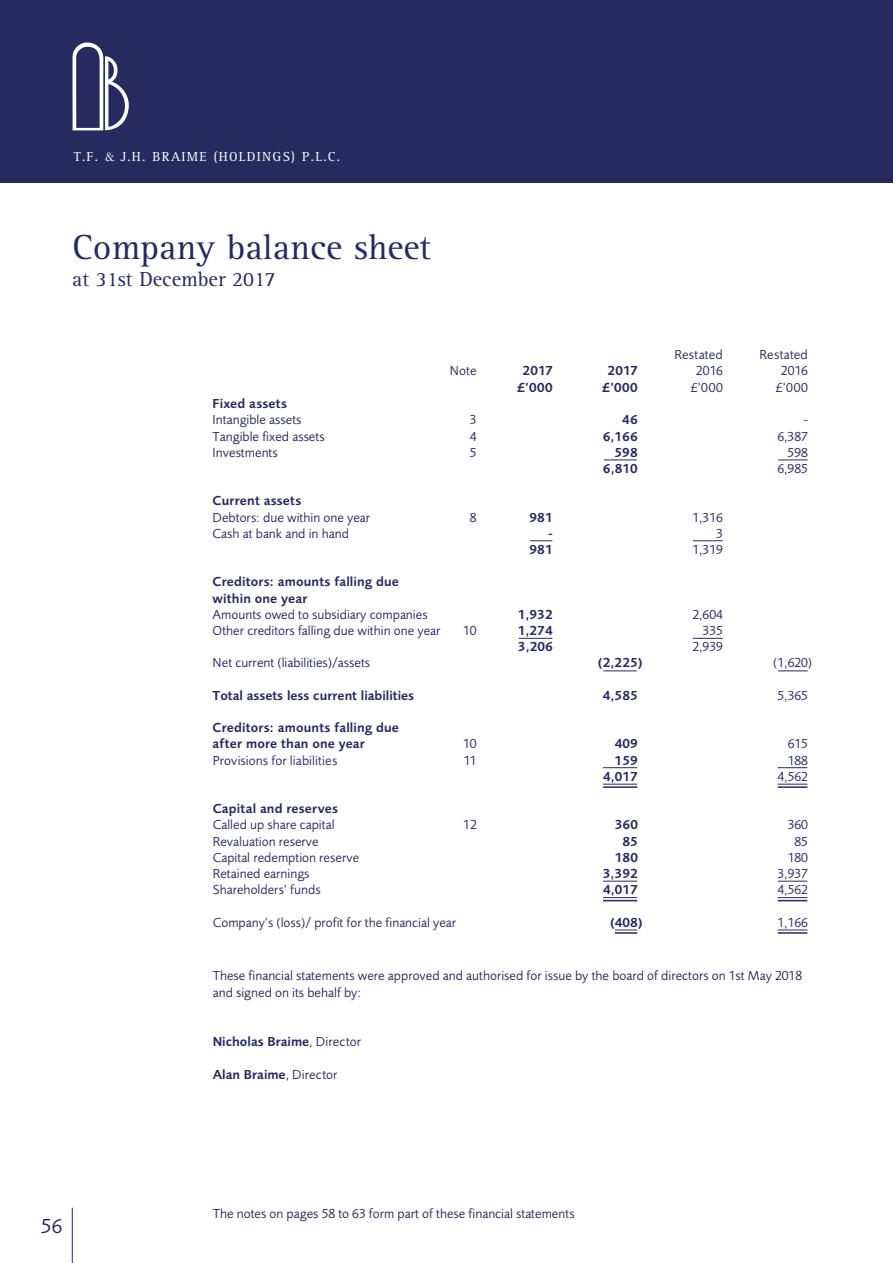
<style>
.page{position:relative;width:893px;height:1263px;background:#fff}
.page>*{position:absolute;margin:0;border:0;box-sizing:border-box;transform-origin:0 0}
.t1{font:36px "Rotis Serif";color:#262a5f}
.t2{font:21px "Rotis Serif";color:#262a5f}
.t3{font:21px "Foundry Sans";color:#262a5f}
.t4{font:13.5px/16.5px "Foundry Sans";color:#262a5f}
.t5{font:600 13.5px/16.2px "Foundry Sans";letter-spacing:.005em;color:#262a5f}
.t6{font:13.5px "Rotis Serif";letter-spacing:.095em;color:#fff}
.s1{font-family:"Baskerville"}
.s2{font-weight:400}
</style>
<div class="page">
<div style="left:0;top:0;width:893px;height:183px;background:#262a5f"></div>
<hr style="left:72px;top:1208px;width:1px;height:55px;background:#262a5f">
<svg style="left:72px;top:43px;width:57px;height:87px"></svg>
<hr style="left:603px;top:881px;width:34px;height:1px;background:#262a5f">
<hr style="left:603px;top:767px;width:34px;height:1px;background:#262a5f">
<hr style="left:603px;top:784px;width:34px;height:1px;background:#262a5f">
<hr style="left:603px;top:786px;width:34px;height:2px;background:#262a5f">
<svg style="left:778px;top:881px;width:29px;height:1px"></svg>
<hr style="left:603px;top:897px;width:34px;height:1px;background:#262a5f">
<hr style="left:603px;top:900px;width:34px;height:1px;background:#262a5f">
<svg style="left:778px;top:897px;width:29px;height:4px"></svg>
<svg style="left:615px;top:929px;width:22px;height:1px"></svg>
<hr style="left:615px;top:932px;width:22px;height:2px;background:#262a5f">
<svg style="left:778px;top:929px;width:29px;height:1px"></svg>
<hr style="left:778px;top:932px;width:29px;height:2px;background:#262a5f">
<svg style="left:778px;top:767px;width:29px;height:1px"></svg>
<svg style="left:778px;top:784px;width:29px;height:1px"></svg>
<hr style="left:778px;top:786px;width:29px;height:2px;background:#262a5f">
<hr style="left:603px;top:670px;width:34px;height:1px;background:#262a5f">
<hr style="left:778px;top:670px;width:30px;height:1px;background:#262a5f">
<hr style="left:604px;top:459px;width:33px;height:1px;background:#262a5f">
<hr style="left:778px;top:459px;width:30px;height:1px;background:#262a5f">
<hr style="left:519px;top:638px;width:33px;height:1px;background:#262a5f">
<hr style="left:693px;top:638px;width:30px;height:1px;background:#262a5f">
<svg style="left:530px;top:540px;width:22px;height:1px"></svg>
<hr style="left:693px;top:540px;width:30px;height:1px;background:#262a5f">
<p class="t6" style="left:74px;top:149px;width:268px">T.F. <span class="s1">&amp;</span> J.H. BRAIME (HOLDINGS) P.L.C.</p>
<h1 class="t1" style="left:72px;top:227px;width:360px">Company balance sheet</h1>
<h2 class="t2" style="left:72px;top:267px;width:205px">at 31st December 2017</h2>
<p class="t4" style="left:674px;top:346px;width:50px">Restated</p>
<p class="t4" style="left:759px;top:346px;width:50px">Restated</p>
<p class="t4" style="left:450px;top:363px;width:28px">Note</p>
<p class="t5" style="left:523px;top:363px;width:32px">2017</p>
<p class="t5" style="left:608px;top:363px;width:32px">2017</p>
<p class="t4" style="left:696px;top:363px;width:29px">2016</p>
<p class="t4" style="left:781px;top:363px;width:29px">2016</p>
<p class="t5" style="left:517px;top:379px;width:37px">£’000</p>
<p class="t5" style="left:602px;top:379px;width:37px">£’000</p>
<p class="t4" style="left:691px;top:379px;width:34px">£’000</p>
<p class="t4" style="left:776px;top:379px;width:34px">£’000</p>
<p class="t5" style="left:213px;top:395px;width:76px">Fixed assets</p>
<p class="t4" style="left:213px;top:411px;width:90px">Intangible assets</p>
<p class="t4" style="left:470px;top:411px;width:8px">3</p>
<p class="t5" style="left:622px;top:412px;width:17px">46</p>
<p class="t4" style="left:804px;top:411px;width:6px">-</p>
<p class="t4" style="left:213px;top:428px;width:114px">Tangible fixed assets</p>
<p class="t4" style="left:470px;top:428px;width:8px">4</p>
<p class="t5" style="left:603px;top:428px;width:37px">6,166</p>
<p class="t4" style="left:777px;top:428px;width:32px">6,387</p>
<p class="t4" style="left:213px;top:444px;width:67px">Investments</p>
<p class="t4" style="left:470px;top:444px;width:8px">5</p>
<p class="t5" style="left:614px;top:444px;width:25px">598</p>
<p class="t4" style="left:788px;top:444px;width:22px">598</p>
<p class="t5" style="left:603px;top:460px;width:36px">6,810</p>
<p class="t4" style="left:777px;top:460px;width:32px">6,985</p>
<p class="t5" style="left:213px;top:493px;width:90px">Current assets</p>
<p class="t4" style="left:213px;top:509px;width:159px">Debtors: due within one year</p>
<p class="t4" style="left:470px;top:509px;width:8px">8</p>
<p class="t5" style="left:529px;top:509px;width:25px">981</p>
<p class="t4" style="left:692px;top:509px;width:32px">1,316</p>
<p class="t4" style="left:213px;top:525px;width:138px">Cash at bank and in hand</p>
<p class="t5" style="left:549px;top:525px;width:6px">-</p>
<p class="t4" style="left:716px;top:525px;width:8px">3</p>
<p class="t5" style="left:529px;top:541px;width:25px">981</p>
<p class="t4" style="left:692px;top:541px;width:32px">1,319</p>
<p class="t5" style="left:213px;top:574px;width:188px">Creditors: amounts falling due within one year</p>
<p class="t4" style="left:213px;top:606px;width:217px">Amounts owed to subsidiary companies</p>
<p class="t5" style="left:518px;top:606px;width:37px">1,932</p>
<p class="t4" style="left:692px;top:606px;width:32px">2,604</p>
<p class="t4" style="left:213px;top:622px;width:229px">Other creditors falling due within one year</p>
<p class="t4" style="left:463px;top:622px;width:15px">10</p>
<p class="t5" style="left:518px;top:622px;width:37px">1,274</p>
<p class="t4" style="left:703px;top:622px;width:22px">335</p>
<p class="t5" style="left:518px;top:638px;width:36px">3,206</p>
<p class="t4" style="left:692px;top:638px;width:32px">2,939</p>
<p class="t4" style="left:213px;top:654px;width:159px">Net current (liabilities)/assets</p>
<p class="t5" style="left:598px;top:655px;width:46px">(2,225)</p>
<p class="t4" style="left:773px;top:654px;width:40px">(1,620)</p>
<p class="t5" style="left:213px;top:687px;width:203px">Total assets less current liabilities</p>
<p class="t5" style="left:603px;top:687px;width:37px">4,585</p>
<p class="t4" style="left:777px;top:687px;width:32px">5,365</p>
<p class="t5" style="left:213px;top:719px;width:188px">Creditors: amounts falling due after more than one year</p>
<p class="t4" style="left:463px;top:735px;width:15px">10</p>
<p class="t5" style="left:615px;top:736px;width:25px">409</p>
<p class="t4" style="left:788px;top:735px;width:22px">615</p>
<p class="t4" style="left:213px;top:752px;width:126px">Provisions for liabilities</p>
<p class="t4" style="left:464px;top:752px;width:14px">11</p>
<p class="t5" style="left:615px;top:752px;width:25px">159</p>
<p class="t4" style="left:788px;top:752px;width:22px">188</p>
<p class="t5" style="left:603px;top:768px;width:36px">4,017</p>
<p class="t4" style="left:777px;top:768px;width:32px">4,562</p>
<p class="t5" style="left:213px;top:800px;width:127px">Capital and reserves</p>
<p class="t4" style="left:213px;top:816px;width:123px">Called up share capital</p>
<p class="t4" style="left:463px;top:816px;width:15px">12</p>
<p class="t5" style="left:615px;top:817px;width:25px">360</p>
<p class="t4" style="left:788px;top:816px;width:22px">360</p>
<p class="t4" style="left:213px;top:833px;width:108px">Revaluation reserve</p>
<p class="t5" style="left:622px;top:833px;width:17px">85</p>
<p class="t4" style="left:794px;top:833px;width:15px">85</p>
<p class="t4" style="left:213px;top:849px;width:148px">Capital redemption reserve</p>
<p class="t5" style="left:615px;top:849px;width:25px">180</p>
<p class="t4" style="left:788px;top:849px;width:22px">180</p>
<p class="t4" style="left:213px;top:865px;width:98px">Retained earnings</p>
<p class="t5" style="left:603px;top:865px;width:37px">3,392</p>
<p class="t4" style="left:777px;top:865px;width:32px">3,937</p>
<p class="t4" style="left:213px;top:881px;width:109px">Shareholders’ funds</p>
<p class="t5" style="left:603px;top:881px;width:36px">4,017</p>
<p class="t4" style="left:777px;top:881px;width:32px">4,562</p>
<p class="t4" style="left:213px;top:914px;width:245px">Company’s (loss)/ profit for the financial year</p>
<p class="t5" style="left:610px;top:914px;width:34px">(408)</p>
<p class="t4" style="left:777px;top:914px;width:32px">1,166</p>
<p class="t4" style="left:213px;top:967px;width:591px">These financial statements were approved and authorised for issue by the board of directors on 1st May 2018 and signed on its behalf by:</p>
<p class="t5" style="left:213px;top:1034px;width:150px">Nicholas Braime<span class="s2">, Director</span></p>
<p class="t5" style="left:213px;top:1067px;width:126px">Alan Braime<span class="s2">, Director</span></p>
<h2 class="t3" style="left:41px;top:1213px;width:23px">56</h2>
<p class="t4" style="left:213px;top:1205px;width:363px">The notes on pages 58 to 63 form part of these financial statements</p>
</div>
